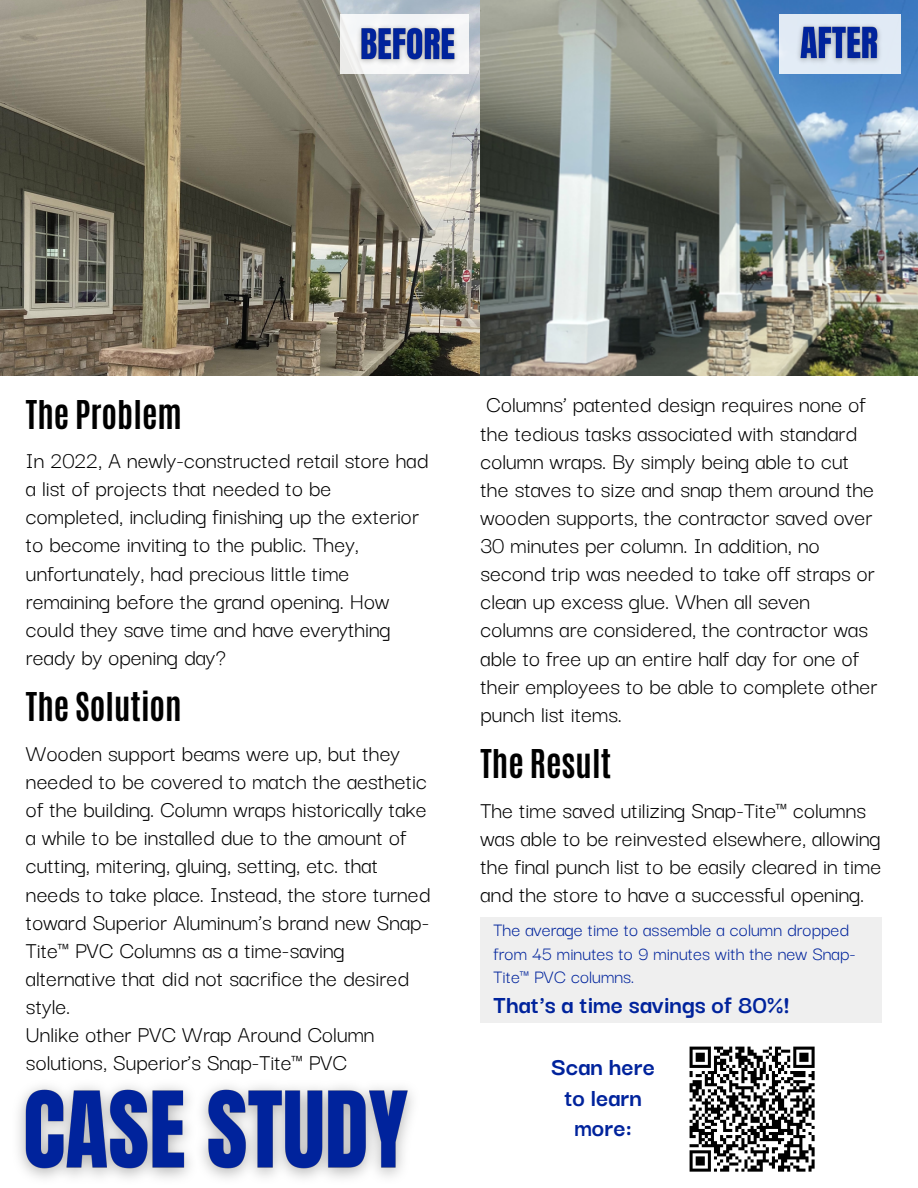
<style>
.page{position:relative;width:918px;height:1188px;background:#fff}
.page>*{position:absolute;margin:0;border:0;box-sizing:border-box;transform-origin:0 0}
.t1{font:700 33.15px "Antonio";color:#000}
.t2{font:700 26.7px/30.3px "Darker Grotesque";color:#00239c;text-align:center}
.t3{font:24.6px/28.2px "Darker Grotesque";color:#000}
.t4{font:20.25px/23.7px "Darker Grotesque";color:#00239c}
</style>
<div class="page">
<img style="left:0;top:0;width:918px;height:376px">
<div style="left:340px;top:14px;width:129px;height:60px;background:#f2f3f2"></div>
<div style="left:780px;top:14px;width:121px;height:60px;background:#e1eaf5"></div>
<div style="left:481px;top:917px;width:401px;height:106px;background:#ebebeb"></div>
<svg style="left:689px;top:1046px;width:126px;height:126px"></svg>
<img style="left:18px;top:1086px;width:395px;height:92px">
<img style="left:351px;top:10px;width:114px;height:71px">
<img style="left:790px;top:9px;width:97px;height:72px">
<h1 class="t1" style="left:26px;top:391px;width:157px">The Problem</h1>
<p class="t3" style="left:26px;top:445px;width:404px">In 2022, A newly-constructed retail store had a list of projects that needed to be completed, including finishing up the exterior to become inviting to the public. They, unfortunately, had precious little time remaining before the grand opening. How could they save time and have everything ready by opening day?</p>
<h1 class="t1" style="left:26px;top:683px;width:157px">The Solution</h1>
<p class="t3" style="left:26px;top:737px;width:406px">Wooden support beams were up, but they needed to be covered to match the aesthetic of the building. Column wraps historically take a while to be installed due to the amount of cutting, mitering, gluing, setting, etc. that needs to take place. Instead, the store turned toward Superior Aluminum’s brand new Snap-Tite™ PVC Columns as a time-saving alternative that did not sacrifice the desired style.<br>Unlike other PVC Wrap Around Column solutions, Superior’s Snap-Tite™ PVC</p>
<p class="t3" style="left:481px;top:389px;width:398px">Columns’ patented design requires none of the tedious tasks associated with standard column wraps. By simply being able to cut the staves to size and snap them around the wooden supports, the contractor saved over 30 minutes per column. In addition, no second trip was needed to take off straps or clean up excess glue. When all seven columns are considered, the contractor was able to free up an entire half day for one of their employees to be able to complete other punch list items.</p>
<h1 class="t1" style="left:481px;top:740px;width:132px">The Result</h1>
<p class="t3" style="left:481px;top:794px;width:402px">The time saved utilizing Snap-Tite™ columns was able to be reinvested elsewhere, allowing the final punch list to be easily cleared in time and the store to have a successful opening.</p>
<p class="t4" style="left:494px;top:917px;width:364px">The average time to assemble a column dropped from 45 minutes to 9 minutes with the new Snap-<br>Tite™ PVC columns.</p>
<p class="t2" style="left:494px;top:988px;width:297px">That's a time savings of 80%!</p>
<p class="t2" style="left:551px;top:1050px;width:106px">Scan here to learn more:</p>
</div>
